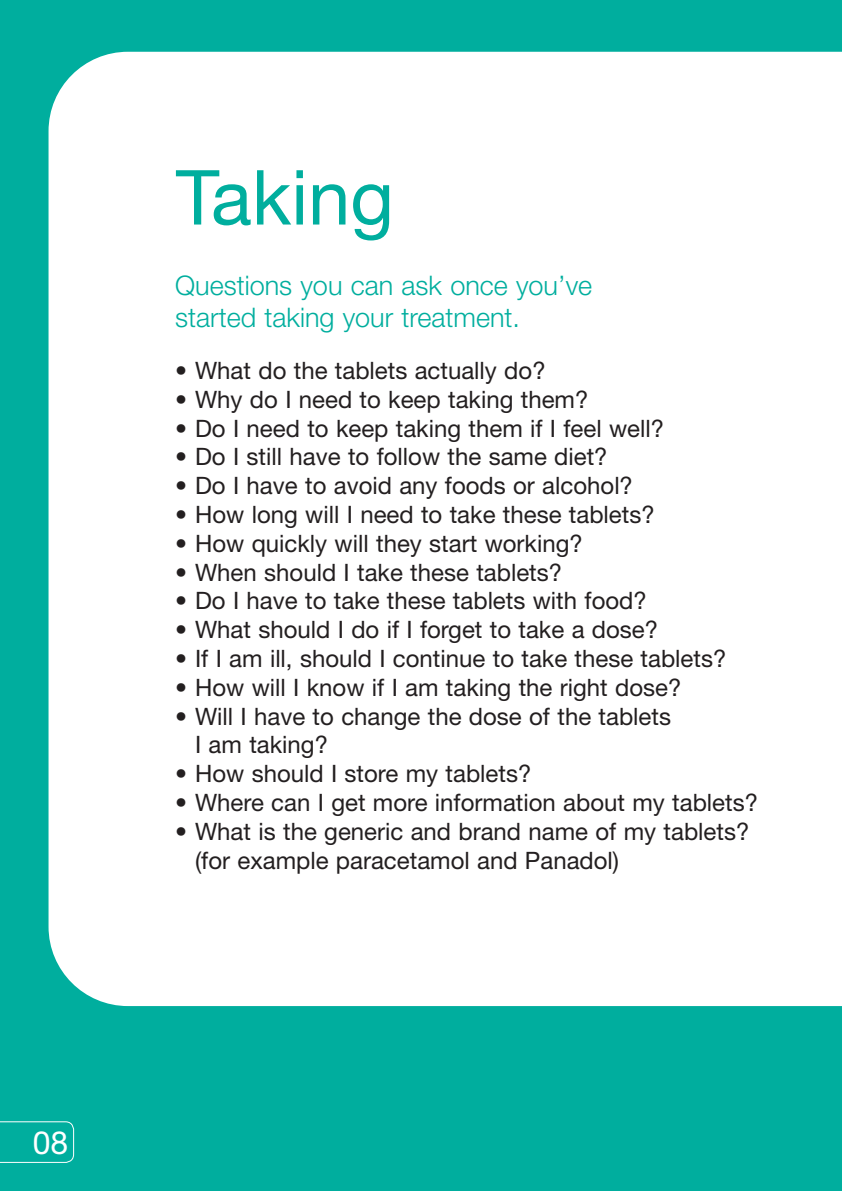
<style>
.page{position:relative;width:842px;height:1191px;background:#00ae9e}
.page>*{position:absolute;margin:0;border:0;box-sizing:border-box;transform-origin:0 0}
.t1{font:76px "Helvetica Neue";color:#00ae9e}
.t2{font:32px "Helvetica Neue";color:#fff}
.t3{font:300 27px/32px "Helvetica Neue";color:#00ae9e}
.t4{font:24px/28.8px "Helvetica Neue";color:#231f20}
</style>
<div class="page">
<div style="left:49px;top:52px;width:793px;height:955px;background:#fff"></div>
<svg style="left:0;top:1121px;width:74px;height:41px"></svg>
<h2 class="t2" style="left:33px;top:1123px;width:37px">08</h2>
<h1 class="t1" style="left:176px;top:152px;width:220px">Taking</h1>
<p class="t3" style="left:175px;top:269px;width:418px">Questions you can ask once you’ve started taking your treatment.</p>
<p class="t4" style="left:175px;top:355px;width:372px">• What do the tablets actually do?</p>
<p class="t4" style="left:175px;top:384px;width:415px">• Why do I need to keep taking them?</p>
<p class="t4" style="left:175px;top:413px;width:490px">• Do I need to keep taking them if I feel well?</p>
<p class="t4" style="left:175px;top:442px;width:434px">• Do I still have to follow the same diet?</p>
<p class="t4" style="left:175px;top:471px;width:459px">• Do I have to avoid any foods or alcohol?</p>
<p class="t4" style="left:175px;top:499px;width:481px">• How long will I need to take these tablets?</p>
<p class="t4" style="left:175px;top:528px;width:409px">• How quickly will they start working?</p>
<p class="t4" style="left:175px;top:557px;width:388px">• When should I take these tablets?</p>
<p class="t4" style="left:175px;top:586px;width:473px">• Do I have to take these tablets with food?</p>
<p class="t4" style="left:175px;top:615px;width:484px">• What should I do if I forget to take a dose?</p>
<p class="t4" style="left:175px;top:643px;width:553px">• If I am ill, should I continue to take these tablets?</p>
<p class="t4" style="left:175px;top:672px;width:508px">• How will I know if I am taking the right dose?</p>
<p class="t4" style="left:195px;top:701px;width:477px;text-indent:-20px">• Will I have to change the dose of the tablets<br>I am taking?</p>
<p class="t4" style="left:175px;top:759px;width:358px">• How should I store my tablets?</p>
<p class="t4" style="left:175px;top:787px;width:584px">• Where can I get more information about my tablets?</p>
<p class="t4" style="left:195px;top:816px;width:556px;text-indent:-20px">• What is the generic and brand name of my tablets? (for example paracetamol and Panadol)</p>
</div>
